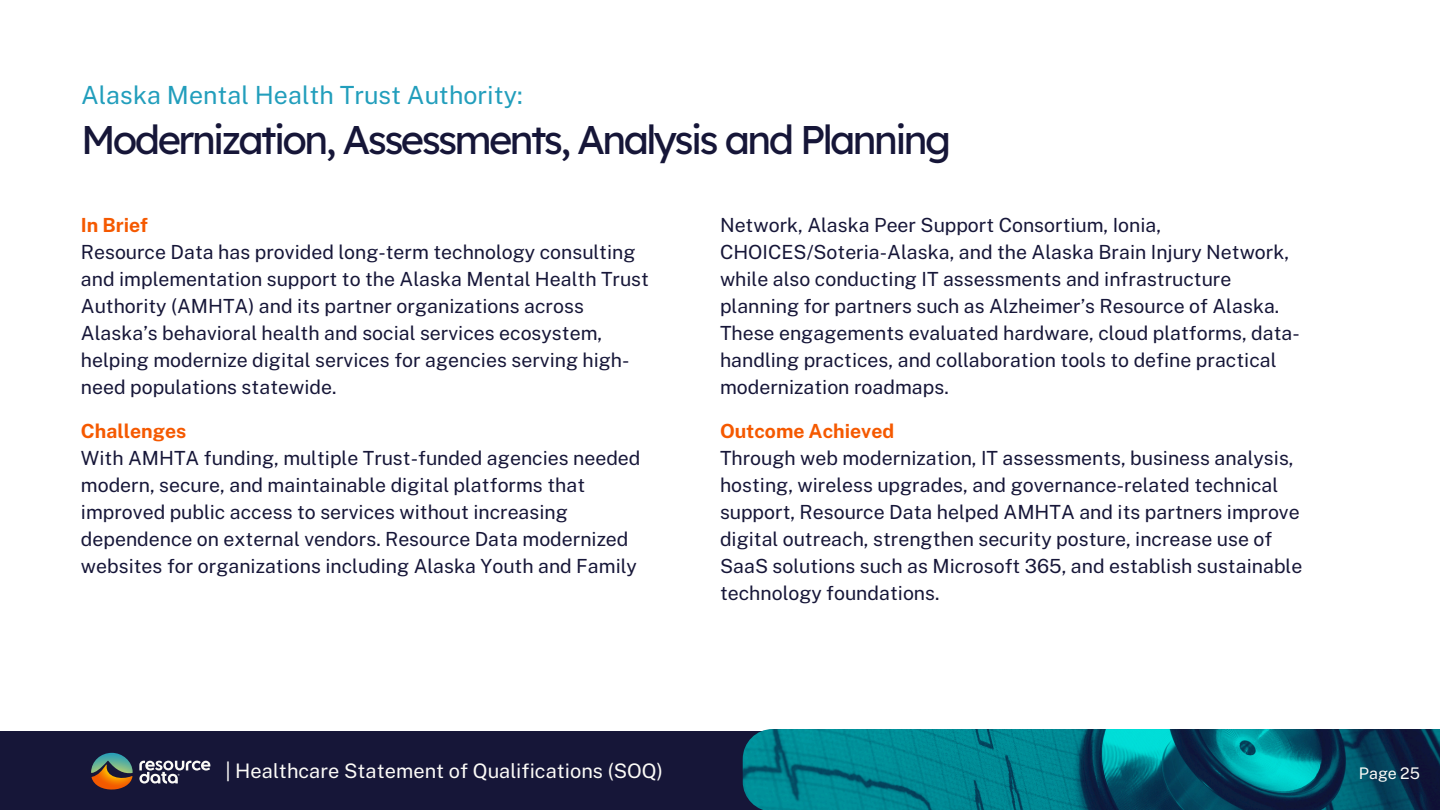
<style>
.page{position:relative;width:1440px;height:810px;background:#fff}
.page>*{position:absolute;margin:0;border:0;box-sizing:border-box;transform-origin:0 0}
.t1{font:40px "Lexend";letter-spacing:-.065em;color:#161638}
.t2{font:25px "Public Sans";color:#229ebc}
.t3{font:20px "Public Sans";color:#fcfbf7}
.t4{font:19.5px/27px "Public Sans";color:#161638}
.t5{font:16px "Public Sans";letter-spacing:-.005em;color:#fcfbf7}
.s1{font-weight:700;color:#f55900}
</style>
<div class="page">
<div style="left:0;top:731px;width:1440px;height:79px;background:#161638"></div>
<img style="left:743px;top:729px;width:697px;height:81px">
<svg style="left:139px;top:760px;width:72px;height:24px"></svg>
<svg style="left:91px;top:753px;width:42px;height:37px"></svg>
<h2 class="t2" style="left:81px;top:80px;width:443px">Alaska Mental Health Trust Authority:</h2>
<h1 class="t1" style="left:81px;top:114px;width:872px">Modernization, Assessments, Analysis and Planning</h1>
<h3 class="t4" style="left:81px;top:212px;width:570px"><span class="s1">In Brief<br></span>Resource Data has provided long-term technology consulting and implementation support to the Alaska Mental Health Trust Authority (AMHTA) and its partner organizations across Alaska’s behavioral health and social services ecosystem, helping modernize digital services for agencies serving high&shy;need populations statewide.</h3>
<h3 class="t4" style="left:81px;top:417px;width:561px"><span class="s1">Challenges<br></span>With AMHTA funding, multiple Trust-funded agencies needed modern, secure, and maintainable digital platforms that improved public access to services without increasing dependence on external vendors. Resource Data modernized websites for organizations including Alaska Youth and Family</h3>
<h3 class="t4" style="left:720px;top:212px;width:581px">Network, Alaska Peer Support Consortium, Ionia, CHOICES/Soteria-Alaska, and the Alaska Brain Injury Network, while also conducting IT assessments and infrastructure planning for partners such as Alzheimer’s Resource of Alaska.<br>These engagements evaluated hardware, cloud platforms, data&shy;handling practices, and collaboration tools to define practical modernization roadmaps.</h3>
<h3 class="t4" style="left:720px;top:417px;width:584px"><span class="s1">Outcome Achieved<br></span>Through web modernization, IT assessments, business analysis, hosting, wireless upgrades, and governance-related technical support, Resource Data helped AMHTA and its partners improve digital outreach, strengthen security posture, increase use of SaaS solutions such as Microsoft 365, and establish sustainable technology foundations.</h3>
<h3 class="t3" style="left:225px;top:759px;width:439px">| Healthcare Statement of Qualifications (SOQ)</h3>
<p class="t5" style="left:1359px;top:764px;width:63px">Page 25</p>
</div>
